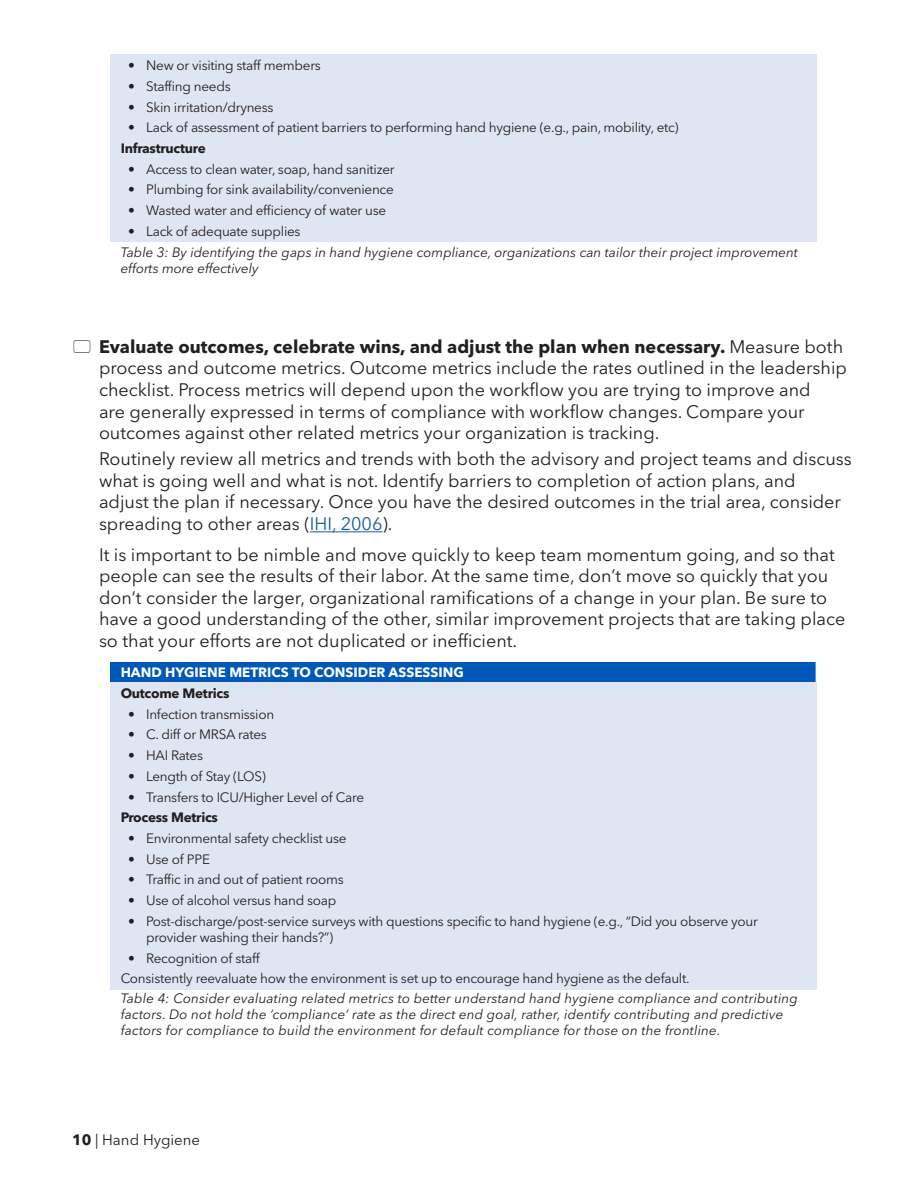
<style>
.page{position:relative;width:918px;height:1188px;background:#fff}
.page>*{position:absolute;margin:0;border:0;box-sizing:border-box;transform-origin:0 0}
.Body_text{font:18px/21.6px "Avenir Next LT Pro";color:#231f20}
.t1{font:15px "Avenir Next LT Pro";color:#231f20}
.PI_Bullet{font:13.5px/16.2px "Avenir Next LT Pro";letter-spacing:-.02em;color:#231f20}
.PI_Footer{font:italic 13.5px/16.2px "Avenir Next LT Pro";letter-spacing:.01em;color:#231f20}
.PI_Bullet-2{font:700 13.5px "Avenir Next LT Pro";letter-spacing:-.02em;color:#231f20}
.PI_Header{font:700 13.5px "Avenir Next";color:#fff}
.s1{font-weight:700}
.s2{color:#175d9e}
</style>
<div class="page">
<hr style="left:310px;top:531px;width:72px;height:1px;background:#175d9e">
<div style="left:110px;top:54px;width:706px;height:188px;background:#dfe6f3"></div>
<div style="left:110px;top:662px;width:706px;height:20px;background:#0058b8"></div>
<div style="left:110px;top:682px;width:706px;height:307px;background:#dfe6f3"></div>
<p class="PI_Bullet" style="left:128px;top:57px;width:194px">• New or visiting staff members</p>
<p class="PI_Bullet" style="left:128px;top:78px;width:104px">• Staffing needs</p>
<p class="PI_Bullet" style="left:128px;top:99px;width:147px">• Skin irritation/dryness</p>
<p class="PI_Bullet" style="left:128px;top:120px;width:552px">• Lack of assessment of patient barriers to performing hand hygiene (e.g., pain, mobility, etc)</p>
<p class="PI_Bullet-2" style="left:121px;top:140px;width:87px">Infrastructure</p>
<p class="PI_Bullet" style="left:128px;top:161px;width:268px">• Access to clean water, soap, hand sanitizer</p>
<p class="PI_Bullet" style="left:128px;top:182px;width:267px">• Plumbing for sink availability/convenience</p>
<p class="PI_Bullet" style="left:128px;top:202px;width:260px">• Wasted water and efficiency of water use</p>
<p class="PI_Bullet" style="left:128px;top:223px;width:174px">• Lack of adequate supplies</p>
<p class="PI_Footer" style="left:121px;top:244px;width:679px">Table 3: By identifying the gaps in hand hygiene compliance, organizations can tailor their project improvement efforts more effectively</p>
<p class="Body_text" style="left:99px;top:336px;width:750px"><span class="s1">Evaluate outcomes, celebrate wins, and adjust the plan when necessary.</span> Measure both process and outcome metrics. Outcome metrics include the rates outlined in the leadership checklist. Process metrics will depend upon the workflow you are trying to improve and<br>are generally expressed in terms of compliance with workflow changes. Compare your outcomes against other related metrics your organization is tracking.</p>
<p class="Body_text" style="left:99px;top:448px;width:754px">Routinely review all metrics and trends with both the advisory and project teams and discuss what is going well and what is not. Identify barriers to completion of action plans, and<br>adjust the plan if necessary. Once you have the desired outcomes in the trial area, consider spreading to other areas (<span class="s2">IHI, 2006</span>).</p>
<p class="Body_text" style="left:99px;top:544px;width:748px">It is important to be nimble and move quickly to keep team momentum going, and so that people can see the results of their labor. At the same time, don’t move so quickly that you don’t consider the larger, organizational ramifications of a change in your plan. Be sure to have a good understanding of the other, similar improvement projects that are taking place so that your efforts are not duplicated or inefficient.</p>
<p class="PI_Header" style="left:121px;top:660px;width:345px">HAND HYGIENE METRICS TO CONSIDER ASSESSING</p>
<p class="PI_Bullet-2" style="left:121px;top:685px;width:110px">Outcome Metrics</p>
<p class="PI_Bullet" style="left:128px;top:706px;width:148px">• Infection transmission</p>
<p class="PI_Bullet" style="left:128px;top:727px;width:140px">• C. diff or MRSA rates</p>
<p class="PI_Bullet" style="left:128px;top:747px;width:76px">• HAI Rates</p>
<p class="PI_Bullet" style="left:128px;top:768px;width:139px">• Length of Stay (LOS)</p>
<p class="PI_Bullet" style="left:128px;top:789px;width:237px">• Transfers to ICU/Higher Level of Care</p>
<p class="PI_Bullet-2" style="left:121px;top:809px;width:99px">Process Metrics</p>
<p class="PI_Bullet" style="left:128px;top:830px;width:220px">• Environmental safety checklist use</p>
<p class="PI_Bullet" style="left:128px;top:851px;width:83px">• Use of PPE</p>
<p class="PI_Bullet" style="left:128px;top:872px;width:217px">• Traffic in and out of patient rooms</p>
<p class="PI_Bullet" style="left:128px;top:892px;width:210px">• Use of alcohol versus hand soap</p>
<p class="PI_Bullet" style="left:146px;top:913px;width:613px;text-indent:-18px">• Post-discharge/post-service surveys with questions specific to hand hygiene (e.g., “Did you observe your provider washing their hands?”)</p>
<p class="PI_Bullet" style="left:128px;top:950px;width:133px">• Recognition of staff</p>
<p class="PI_Bullet" style="left:121px;top:971px;width:570px">Consistently reevaluate how the environment is set up to encourage hand hygiene as the default.</p>
<p class="PI_Footer" style="left:121px;top:990px;width:679px">Table 4: Consider evaluating related metrics to better understand hand hygiene compliance and contributing factors. Do not hold the ‘compliance’ rate as the direct end goal, rather, identify contributing and predictive factors for compliance to build the environment for default compliance for those on the frontline.</p>
<p class="t1" style="left:72px;top:1131px;width:130px"><span class="s1">10</span> | Hand Hygiene</p>
</div>
